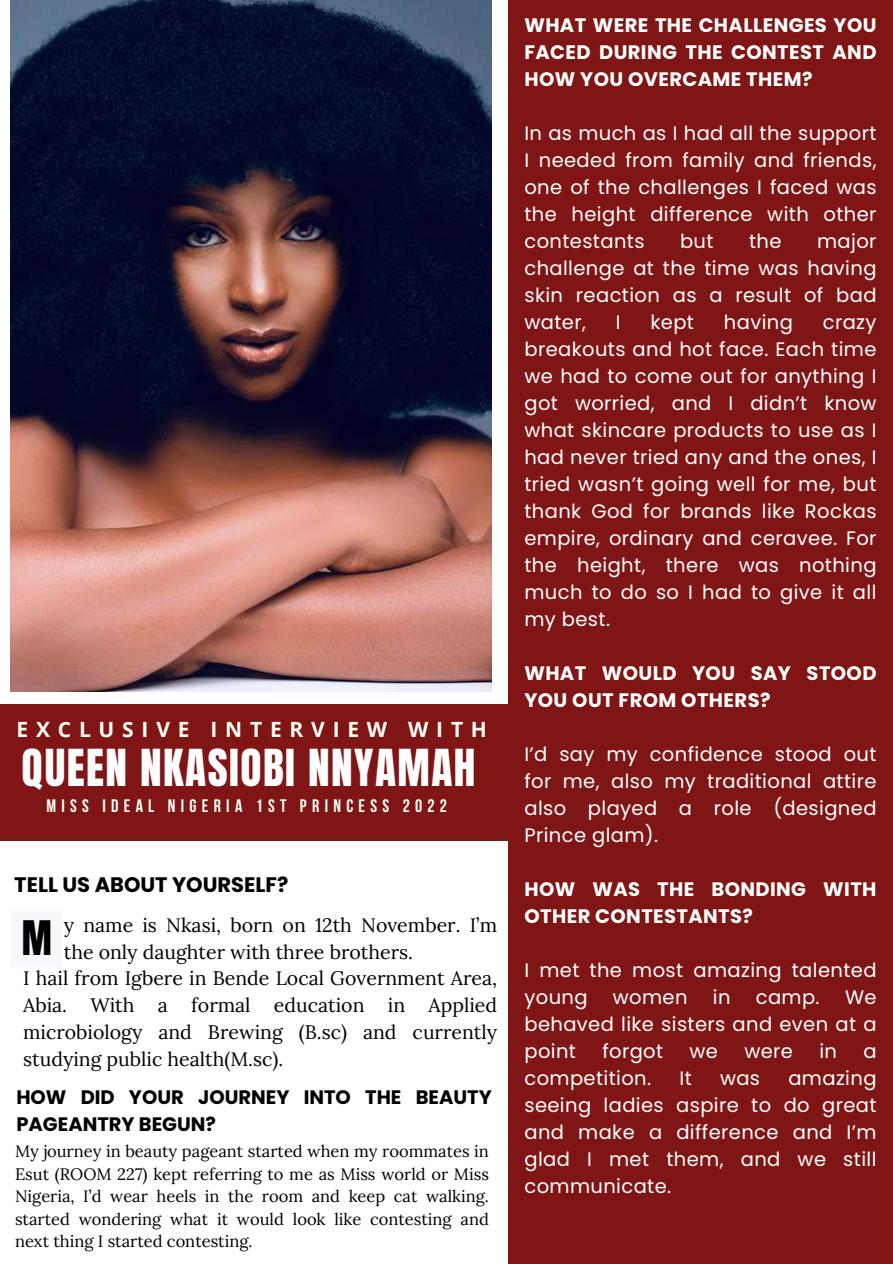
<style>
.page{position:relative;width:893px;height:1264px;background:#fff}
.page>*{position:absolute;margin:0;border:0;box-sizing:border-box;transform-origin:0 0}
.t1{font:43.35px "Anton";letter-spacing:.035em;color:#fff}
.t2{font:40.35px "Anton";color:#000}
.t3{font:700 21px "Open Sans";letter-spacing:.37em;color:#fffff6}
.t4{font:700 21px "Poppins";color:#000}
.t5{font:19.5px/27px "Poppins";letter-spacing:.02em;color:#fff;text-align:justify}
.t6{font:19.5px/27px "Lora";color:#000}
.t7{font:700 19.5px/27px "Poppins";letter-spacing:.02em;color:#fff}
.t8{font:700 19.5px/27px "Poppins";color:#000}
.t9{font:700 18px "Bebas Neue";letter-spacing:.295em;color:#fffff6}
.t10{font:16.5px/22.5px "Lora";color:#000;text-align:justify}
</style>
<div class="page">
<div style="left:508px;top:0;width:384px;height:1263px;background:#7f1615"></div>
<img style="left:11px;top:0;width:480px;height:691px">
<div style="left:0;top:704px;width:508px;height:137px;background:#7f1615"></div>
<div style="left:11px;top:911px;width:51px;height:55px;background:#f6f8fb"></div>
<p class="t3" style="left:17px;top:714px;width:472px">EXCLUSIVE INTERVIEW WITH</p>
<h1 class="t1" style="left:22px;top:736px;width:455px">QUEEN NKASIOBI NNYAMAH</h1>
<p class="t9" style="left:46px;top:798px;width:402px">MISS IDEAL NIGERIA 1ST PRINCESS 2022</p>
<p class="t4" style="left:14px;top:870px;width:275px">TELL US ABOUT YOURSELF?</p>
<h2 class="t2" style="left:22px;top:908px;width:32px">M</h2>
<p class="t6" style="left:64px;top:911px;width:435px">y name is Nkasi, born on 12th November. I’m the only daughter with three brothers.</p>
<p class="t6" style="left:23px;top:964px;width:475px;text-align:justify">I hail from Igbere in Bende Local Government Area, Abia. With a formal education in Applied microbiology and Brewing (B.sc) and currently studying public health(M.sc).</p>
<p class="t8" style="left:16px;top:1083px;width:477px">HOW DID YOUR JOURNEY INTO THE BEAUTY<br>PAGEANTRY BEGUN?</p>
<p class="t10" style="left:15px;top:1139px;width:475px">My journey in beauty pageant started when my roommates in Esut (ROOM 227) kept referring to me as Miss world or Miss Nigeria, I’d wear heels in the room and keep cat walking. started wondering what it would look like contesting and next thing I started contesting.</p>
<p class="t7" style="left:524px;top:12px;width:353px;text-align:justify">WHAT WERE THE CHALLENGES YOU FACED DURING THE CONTEST AND HOW YOU OVERCAME THEM?</p>
<p class="t5" style="left:524px;top:120px;width:353px">In as much as I had all the support I needed from family and friends, one of the challenges I faced was the height difference with other contestants</p>
<p class="t5" style="left:524px;top:228px;width:353px;text-indent:292px">major challenge at the time was having skin reaction as a result of bad water,</p>
<p class="t5" style="left:680px;top:228px;width:35px">but</p>
<p class="t5" style="left:749px;top:228px;width:34px">the</p>
<p class="t5" style="left:615px;top:309px;width:6px">I</p>
<p class="t5" style="left:650px;top:309px;width:45px">kept</p>
<p class="t5" style="left:723px;top:309px;width:70px">having</p>
<p class="t5" style="left:524px;top:309px;width:353px;text-indent:298px">crazy breakouts and hot face. Each time we had to come out for anything I got worried, and I didn’t know what skincare products to use as I had never tried any and the ones, I tried wasn’t going well for me, but thank God for brands like Rockas empire, ordinary and ceravee. For the height, there was nothing much to do so I had to give it all my best.</p>
<p class="t7" style="left:524px;top:660px;width:353px">WHAT WOULD YOU SAY STOOD<br>YOU OUT FROM OTHERS?</p>
<p class="t5" style="left:524px;top:741px;width:353px">I’d say my confidence stood out for me, also my traditional attire also played a role (designed Prince glam).</p>
<p class="t7" style="left:524px;top:876px;width:353px">HOW WAS THE BONDING WITH<br>OTHER CONTESTANTS?</p>
<p class="t5" style="left:524px;top:957px;width:353px">I met the most amazing talented young</p>
<p class="t5" style="left:613px;top:984px;width:76px">women</p>
<p class="t5" style="left:712px;top:984px;width:19px">in</p>
<p class="t5" style="left:755px;top:984px;width:65px">camp.</p>
<p class="t5" style="left:524px;top:984px;width:353px;text-indent:320px">We behaved like sisters and even at a point</p>
<p class="t5" style="left:602px;top:1038px;width:62px">forgot</p>
<p class="t5" style="left:689px;top:1038px;width:30px">we</p>
<p class="t5" style="left:744px;top:1038px;width:50px">were</p>
<p class="t5" style="left:819px;top:1038px;width:19px">in</p>
<p class="t5" style="left:863px;top:1038px;width:15px">a</p>
<p class="t5" style="left:524px;top:1065px;width:128px">competition.</p>
<p class="t5" style="left:679px;top:1065px;width:14px">It</p>
<p class="t5" style="left:720px;top:1065px;width:42px">was</p>
<p class="t5" style="left:524px;top:1065px;width:353px;text-indent:264px">amazing seeing ladies aspire to do great and make a difference and I’m glad I met them, and we still communicate.</p>
</div>
